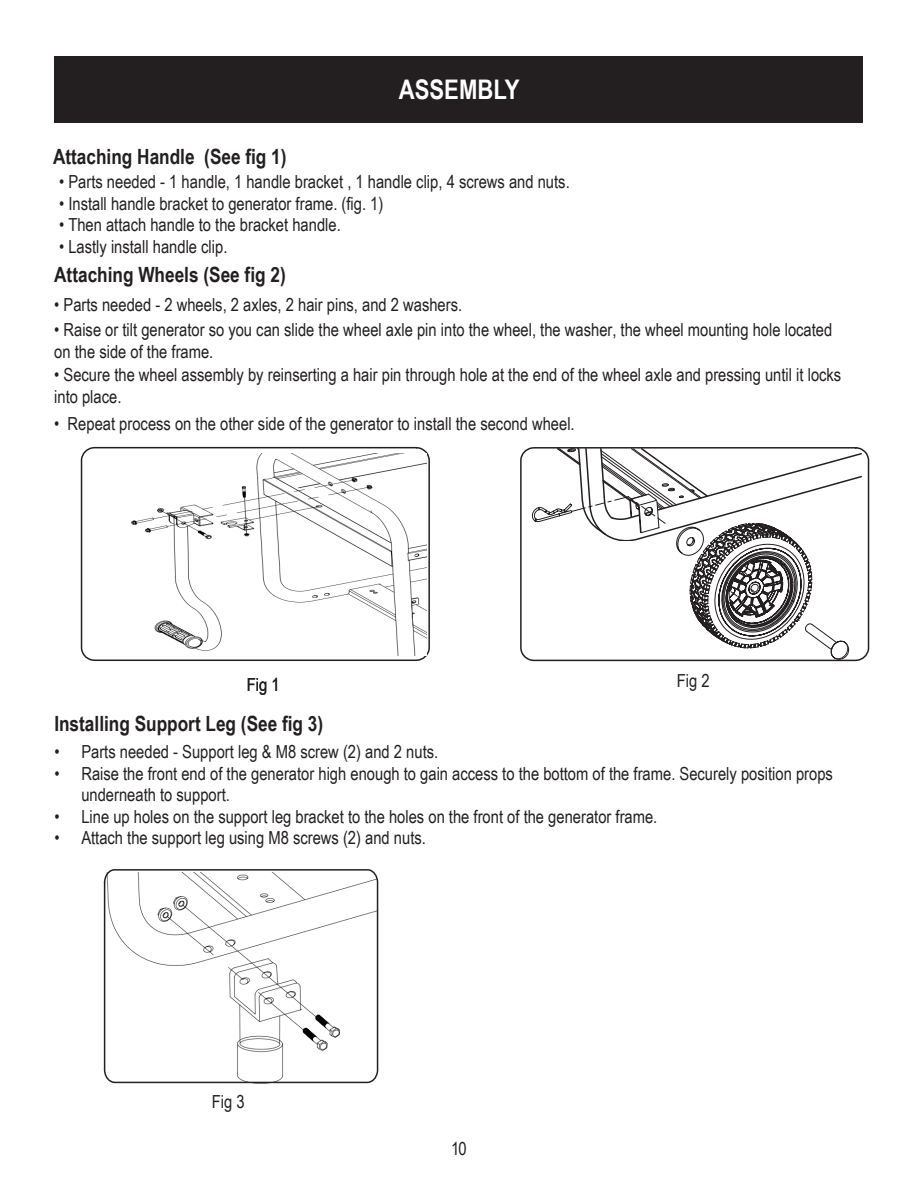
<style>
.page{position:relative;width:918px;height:1188px;background:#fff}
.page>*{position:absolute;margin:0;border:0;box-sizing:border-box;transform-origin:0 0}
.t1{font:700 27px "Arial Narrow";color:#fff}
.t2{font:700 21px "Arial Narrow";color:#231f20}
.t3{font:18px/21.5px "Arial Narrow";color:#231f20}
</style>
<div class="page">
<div style="left:55px;top:56px;width:808px;height:67px;background:#231f20"></div>
<svg style="left:103px;top:869px;width:276px;height:215px"></svg>
<svg style="left:80px;top:446px;width:350px;height:215px"></svg>
<svg style="left:520px;top:447px;width:350px;height:215px"></svg>
<img style="left:127px;top:453px;width:300px;height:203px">
<p class="t2" style="left:53px;top:140px;width:235px">Attaching Handle (See fig 1)</p>
<h1 class="t1" style="left:399px;top:69px;width:122px">ASSEMBLY</h1>
<p class="t3" style="left:59px;top:170px;width:512px">• Parts needed - 1 handle, 1 handle bracket , 1 handle clip, 4 screws and nuts.</p>
<p class="t3" style="left:59px;top:192px;width:326px">• Install handle bracket to generator frame. (fig. 1)</p>
<p class="t3" style="left:59px;top:214px;width:283px">• Then attach handle to the bracket handle.</p>
<p class="t3" style="left:59px;top:235px;width:170px">• Lastly install handle clip.</p>
<p class="t2" style="left:54px;top:259px;width:233px">Attaching Wheels (See fig 2)</p>
<p class="t3" style="left:54px;top:293px;width:410px">• Parts needed - 2 wheels, 2 axles, 2 hair pins, and 2 washers.</p>
<p class="t3" style="left:54px;top:318px;width:780px">• Raise or tilt generator so you can slide the wheel axle pin into the wheel, the washer, the wheel mounting hole located on the side of the frame.</p>
<p class="t3" style="left:54px;top:363px;width:789px">• Secure the wheel assembly by reinserting a hair pin through hole at the end of the wheel axle and pressing until it locks into place.</p>
<p class="t3" style="left:54px;top:412px;width:522px">• Repeat process on the other side of the generator to install the second wheel.</p>
<p class="t3" style="left:247px;top:673px;width:34px">Fig 1</p>
<p class="t3" style="left:677px;top:669px;width:34px">Fig 2</p>
<p class="t2" style="left:54px;top:708px;width:270px">Installing Support Leg (See fig 3)</p>
<p class="t3" style="left:81px;top:741px;width:753px;text-indent:-27px">• Parts needed - Support leg &amp; M8 screw (2) and 2 nuts.<br>Raise the front end of the generator high enough to gain access to the bottom of the frame. Securely position props underneath to support.</p>
<p class="t3" style="left:54px;top:762px;width:7px">•</p>
<p class="t3" style="left:54px;top:805px;width:605px">• Line up holes on the support leg bracket to the holes on the front of the generator frame.</p>
<p class="t3" style="left:54px;top:826px;width:373px">• Attach the support leg using M8 screws (2) and nuts.</p>
<p class="t3" style="left:212px;top:1090px;width:34px">Fig 3</p>
<p class="t3" style="left:451px;top:1137px;width:17px">10</p>
</div>
